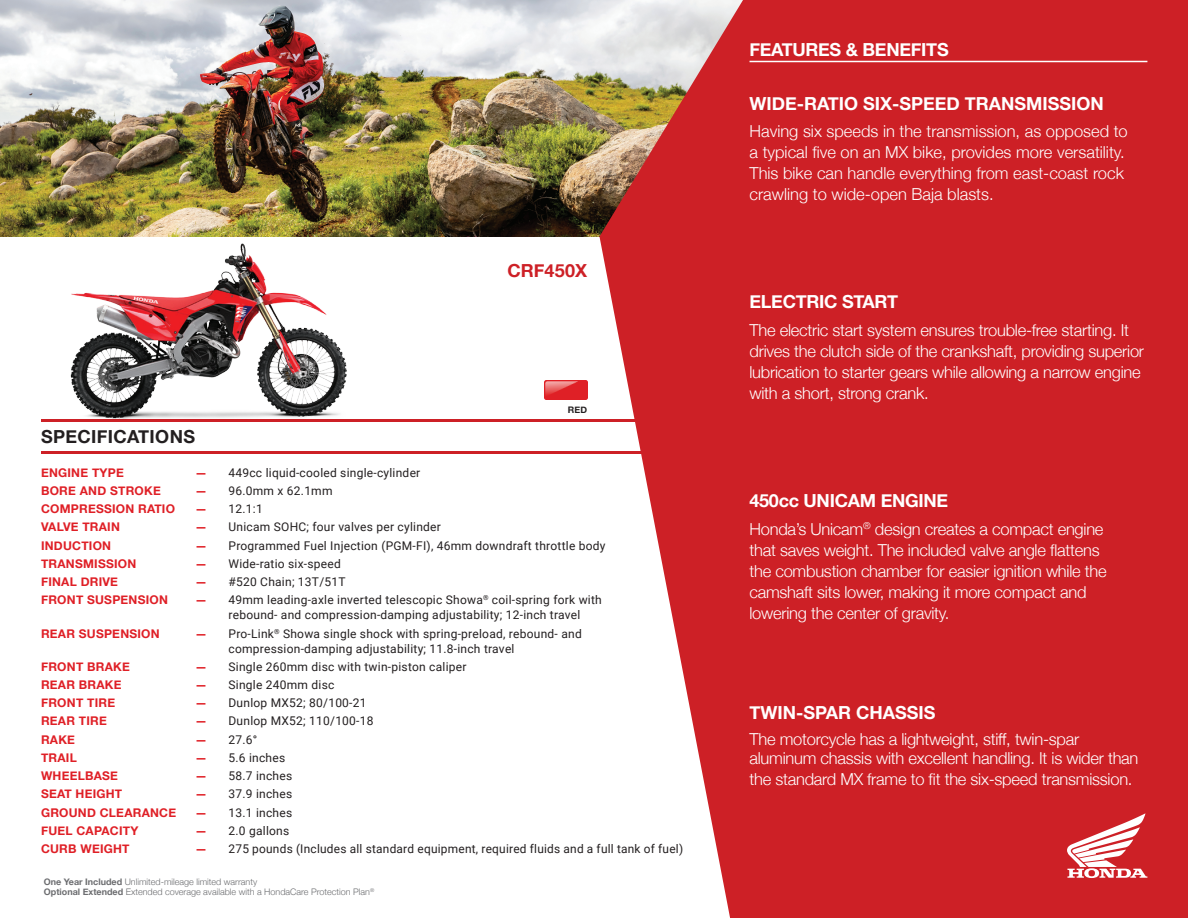
<style>
.page{position:relative;width:1188px;height:918px;background:#fff}
.page>*{position:absolute;margin:0;border:0;box-sizing:border-box;transform-origin:0 0}
.t1{font:700 18px "Helvetica Neue";letter-spacing:-.015em;color:#fff}
.t2{font:700 18px "Helvetica Neue";letter-spacing:.02em;color:#231f20}
.t3{font:700 18px "Helvetica Neue";color:#cd2026}
.t4{font:300 16.5px/21px "Helvetica Neue";letter-spacing:-.015em;color:#fff}
.t5{font:12px/15px "Roboto";letter-spacing:.02em;color:#231f20}
.t6{font:700 12px "Helvetica Neue";letter-spacing:.02em;color:#df1f26}
.t7{font:300 9px/9.8px "Helvetica Neue";color:#6c6d70}
.t8{font:700 9px "Helvetica Neue";color:#231f20}
.s1{font-family:"Helvetica Neue";font-weight:700;color:#df1f26}
.s2{font-weight:700}
</style>
<div class="page">
<img style="left:0;top:0;width:599px;height:236px">
<svg style="left:599px;top:0;width:589px;height:918px;background:#d1383d"></svg>
<hr style="left:41px;top:451px;width:641px;height:3px;background:#cd2026">
<hr style="left:41px;top:419px;width:641px;height:3px;background:#cd2026">
<svg style="left:1067px;top:814px;width:80px;height:64px"></svg>
<img style="left:545px;top:381px;width:42px;height:18px">
<img style="left:70px;top:243px;width:277px;height:176px">
<hr style="left:750px;top:61px;width:397px;height:1px;background:#fff">
<p class="t3" style="left:508px;top:256px;width:81px">CRF450X</p>
<p class="t8" style="left:568px;top:402px;width:21px">RED</p>
<p class="t2" style="left:41px;top:423px;width:156px">SPECIFICATIONS</p>
<p class="t6" style="left:41px;top:463px;width:84px">ENGINE TYPE</p>
<p class="t5" style="left:195px;top:464px;width:227px"><span class="s1">—</span> 449cc liquid-cooled single-cylinder</p>
<p class="t6" style="left:41px;top:481px;width:121px">BORE AND STROKE</p>
<p class="t5" style="left:195px;top:483px;width:139px"><span class="s1">—</span> 96.0mm x 62.1mm</p>
<p class="t6" style="left:41px;top:499px;width:136px">COMPRESSION RATIO</p>
<p class="t5" style="left:195px;top:501px;width:69px"><span class="s1">—</span> 12.1:1</p>
<p class="t6" style="left:41px;top:518px;width:80px">VALVE TRAIN</p>
<p class="t5" style="left:195px;top:519px;width:247px"><span class="s1">—</span> Unicam SOHC; four valves per cylinder</p>
<p class="t6" style="left:41px;top:536px;width:72px">INDUCTION</p>
<p class="t5" style="left:195px;top:537px;width:412px"><span class="s1">—</span> Programmed Fuel Injection (PGM-FI), 46mm downdraft throttle body</p>
<p class="t6" style="left:41px;top:554px;width:97px">TRANSMISSION</p>
<p class="t5" style="left:195px;top:556px;width:147px"><span class="s1">—</span> Wide-ratio six-speed</p>
<p class="t6" style="left:41px;top:572px;width:79px">FINAL DRIVE</p>
<p class="t5" style="left:195px;top:574px;width:152px"><span class="s1">—</span> #520 Chain; 13T/51T</p>
<p class="t6" style="left:41px;top:591px;width:128px">FRONT SUSPENSION</p>
<p class="t5" style="left:229px;top:592px;width:375px;text-indent:-33px"><span class="s1">—</span> 49mm leading-axle inverted telescopic Showa<sup>®</sup> coil-spring fork with rebound- and compression-damping adjustability; 12-inch travel</p>
<p class="t6" style="left:41px;top:624px;width:120px">REAR SUSPENSION</p>
<p class="t5" style="left:229px;top:625px;width:355px;text-indent:-33px"><span class="s1">—</span> Pro-Link<sup>®</sup> Showa single shock with spring-preload, rebound- and compression-damping adjustability; 11.8-inch travel</p>
<p class="t6" style="left:41px;top:657px;width:90px">FRONT BRAKE</p>
<p class="t5" style="left:195px;top:659px;width:273px"><span class="s1">—</span> Single 260mm disc with twin-piston caliper</p>
<p class="t6" style="left:41px;top:675px;width:82px">REAR BRAKE</p>
<p class="t5" style="left:195px;top:677px;width:141px"><span class="s1">—</span> Single 240mm disc</p>
<p class="t6" style="left:41px;top:694px;width:76px">FRONT TIRE</p>
<p class="t5" style="left:195px;top:695px;width:173px"><span class="s1">—</span> Dunlop MX52; 80/100-21</p>
<p class="t6" style="left:41px;top:712px;width:67px">REAR TIRE</p>
<p class="t5" style="left:195px;top:713px;width:180px"><span class="s1">—</span> Dunlop MX52; 110/100-18</p>
<p class="t6" style="left:41px;top:730px;width:36px">RAKE</p>
<p class="t5" style="left:195px;top:731px;width:64px"><span class="s1">—</span> 27.6°</p>
<p class="t6" style="left:41px;top:748px;width:37px">TRAIL</p>
<p class="t5" style="left:195px;top:750px;width:91px"><span class="s1">—</span> 5.6 inches</p>
<p class="t6" style="left:41px;top:766px;width:79px">WHEELBASE</p>
<p class="t5" style="left:195px;top:768px;width:98px"><span class="s1">—</span> 58.7 inches</p>
<p class="t6" style="left:41px;top:785px;width:83px">SEAT HEIGHT</p>
<p class="t5" style="left:195px;top:786px;width:98px"><span class="s1">—</span> 37.9 inches</p>
<p class="t6" style="left:41px;top:803px;width:137px">GROUND CLEARANCE</p>
<p class="t5" style="left:195px;top:804px;width:98px"><span class="s1">—</span> 13.1 inches</p>
<p class="t6" style="left:41px;top:821px;width:99px">FUEL CAPACITY</p>
<p class="t5" style="left:195px;top:823px;width:95px"><span class="s1">—</span> 2.0 gallons</p>
<p class="t6" style="left:41px;top:839px;width:90px">CURB WEIGHT</p>
<p class="t5" style="left:195px;top:841px;width:489px"><span class="s1">—</span> 275 pounds (Includes all standard equipment, required fluids and a full tank of fuel)</p>
<p class="t7" style="left:44px;top:876px;width:332px"><span class="s2">One Year Included</span> Unlimited-mileage limited warranty<br><span class="s2">Optional Extended</span> Extended coverage available with a HondaCare Protection Plan<sup>®</sup></p>
<p class="t1" style="left:750px;top:36px;width:201px">FEATURES &amp; BENEFITS</p>
<p class="t1" style="left:750px;top:89px;width:356px">WIDE-RATIO SIX-SPEED TRANSMISSION</p>
<p class="t4" style="left:750px;top:120px;width:380px">Having six speeds in the transmission, as opposed to a typical five on an MX bike, provides more versatility.<br>This bike can handle everything from east-coast rock crawling to wide-open Baja blasts.</p>
<p class="t1" style="left:750px;top:288px;width:150px">ELECTRIC START</p>
<p class="t4" style="left:750px;top:319px;width:396px">The electric start system ensures trouble-free starting. It drives the clutch side of the crankshaft, providing superior lubrication to starter gears while allowing a narrow engine with a short, strong crank.</p>
<p class="t1" style="left:750px;top:487px;width:200px">450cc UNICAM ENGINE</p>
<p class="t4" style="left:750px;top:517px;width:359px">Honda’s Unicam<sup>®</sup> design creates a compact engine that saves weight. The included valve angle flattens the combustion chamber for easier ignition while the camshaft sits lower, making it more compact and lowering the center of gravity.</p>
<p class="t1" style="left:750px;top:698px;width:188px">TWIN-SPAR CHASSIS</p>
<p class="t4" style="left:750px;top:728px;width:390px;line-height:19.5px">The motorcycle has a lightweight, stiff, twin-spar aluminum chassis with excellent handling. It is wider than</p>
<p class="t4" style="left:750px;top:768px;width:385px">the standard MX frame to fit the six-speed transmission.</p>
</div>
